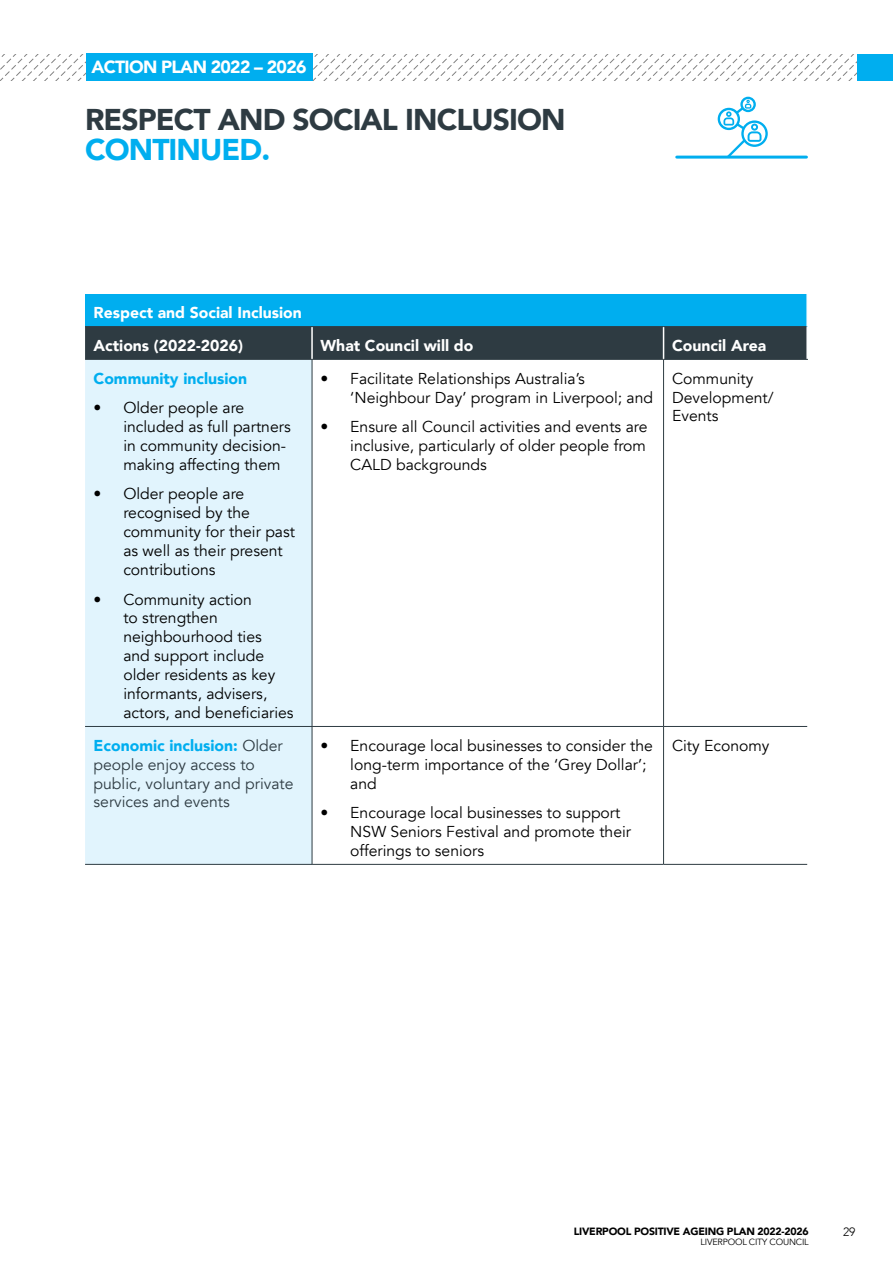
<style>
.page{position:relative;width:893px;height:1263px;background:#fff}
.page>*{position:absolute;margin:0;border:0;box-sizing:border-box;transform-origin:0 0}
.t1{font:900 30px "Avenir";letter-spacing:-.03em;color:#2e3b42}
.t2{font:900 30px "Avenir";letter-spacing:-.03em;color:#00aeef}
.t3{font:900 17.55px "Avenir";letter-spacing:-.04em;color:#fff}
.t4{font:15.75px/18.9px "Avenir";color:#000}
.t5{font:15.75px/18.9px "Avenir";color:#2e3b42}
.t6{font:900 15.75px/32.7px "Avenir";color:#fff}
.t7{font:900 15.75px "Avenir";color:#00aeef}
.t8{font:300 12px "Avenir";color:#000}
.t9{font:900 10.5px "Avenir";letter-spacing:-.02em;color:#000}
.t10{font:9px "Avenir";letter-spacing:-.02em;color:#000}
.s1{font-weight:900;color:#00aeef}
</style>
<div class="page">
<svg style="left:0;top:54px;width:857px;height:27px"></svg>
<div style="left:857px;top:54px;width:36px;height:27px;background:#00aeef"></div>
<div style="left:85px;top:294px;width:722px;height:33px;background:#00aeef"></div>
<div style="left:85px;top:327px;width:721px;height:32px;background:#2e3b42"></div>
<div style="left:85px;top:360px;width:227px;height:504px;background:#e1f4fd"></div>
<hr style="left:806px;top:294px;width:2px;height:33px;background:#fff">
<hr style="left:311px;top:327px;width:2px;height:32px;background:#fff">
<hr style="left:663px;top:327px;width:1px;height:32px;background:#fff">
<hr style="left:663px;top:360px;width:1px;height:366px;background:#2e3b42">
<hr style="left:312px;top:726px;width:352px;height:1px;background:#2e3b42">
<hr style="left:664px;top:726px;width:143px;height:1px;background:#2e3b42">
<hr style="left:663px;top:727px;width:1px;height:137px;background:#2e3b42">
<hr style="left:85px;top:864px;width:227px;height:1px;background:#2e3b42">
<hr style="left:312px;top:864px;width:352px;height:1px;background:#2e3b42">
<hr style="left:664px;top:864px;width:143px;height:1px;background:#2e3b42">
<hr style="left:312px;top:326px;width:352px;height:1px;background:#2e3b42">
<hr style="left:664px;top:326px;width:142px;height:1px;background:#2e3b42">
<hr style="left:312px;top:359px;width:352px;height:1px;background:#2e3b42">
<hr style="left:664px;top:359px;width:144px;height:1px;background:#2e3b42">
<hr style="left:312px;top:360px;width:1px;height:366px;background:#2e3b42">
<hr style="left:312px;top:727px;width:1px;height:137px;background:#2e3b42">
<hr style="left:85px;top:326px;width:227px;height:1px;background:#2e3b42">
<hr style="left:85px;top:359px;width:227px;height:1px;background:#2e3b42">
<hr style="left:85px;top:726px;width:227px;height:1px;background:#2e3b42">
<div style="left:86px;top:53px;width:226px;height:28px;background:#00aeef"></div>
<hr style="left:677px;top:156px;width:129px;height:3px;background:#00aeef">
<svg style="left:718px;top:97px;width:50px;height:59px"></svg>
<p class="t3" style="left:91px;top:52px;width:217px">ACTION PLAN 2022 – 2026</p>
<h1 class="t1" style="left:85px;top:94px;width:482px">RESPECT AND SOCIAL INCLUSION</h1>
<h1 class="t2" style="left:85px;top:124px;width:187px">CONTINUED.</h1>
<p class="t6" style="left:94px;top:296px;width:210px">Respect and Social Inclusion<br>Actions (2022-2026)</p>
<p class="t7" style="left:94px;top:365px;width:155px">Community inclusion</p>
<p class="t4" style="left:123px;top:399px;width:169px;text-indent:-30px">• Older people are included as full partners in community decision&shy;making affecting them</p>
<p class="t4" style="left:123px;top:485px;width:173px;text-indent:-30px">• Older people are recognised by the community for their past as well as their present contributions</p>
<p class="t4" style="left:123px;top:590px;width:172px;text-indent:-30px">• Community action<br>to strengthen neighbourhood ties<br>and support include older residents as key informants, advisers, actors, and beneficiaries</p>
<p class="t6" style="left:321px;top:329px;width:154px">What Council will do</p>
<p class="t6" style="left:672px;top:329px;width:96px">Council Area</p>
<p class="t4" style="left:350px;top:369px;width:304px;text-indent:-30px">• Facilitate Relationships Australia’s ‘Neighbour Day’ program in Liverpool; and</p>
<p class="t4" style="left:350px;top:417px;width:299px;text-align:justify;text-indent:-30px">• Ensure all Council activities and events are inclusive, particularly of older people from CALD backgrounds</p>
<p class="t4" style="left:672px;top:369px;width:103px">Community<br>Development/<br>Events</p>
<p class="t5" style="left:94px;top:736px;width:202px"><span class="s1">Economic inclusion:</span> Older people enjoy access to public, voluntary and private services and events</p>
<p class="t4" style="left:350px;top:736px;width:304px;text-indent:-30px">• Encourage local businesses to consider the long-term importance of the ‘Grey Dollar’; and</p>
<p class="t4" style="left:350px;top:803px;width:282px;text-indent:-30px">• Encourage local businesses to support<br>NSW Seniors Festival and promote their offerings to seniors</p>
<p class="t4" style="left:672px;top:736px;width:99px">City Economy</p>
<p class="t9" style="left:574px;top:1222px;width:236px">LIVERPOOL POSITIVE AGEING PLAN 2022-2026</p>
<p class="t10" style="left:700px;top:1237px;width:110px">LIVERPOOL CITY COUNCIL</p>
<p class="t8" style="left:843px;top:1225px;width:14px">29</p>
</div>
